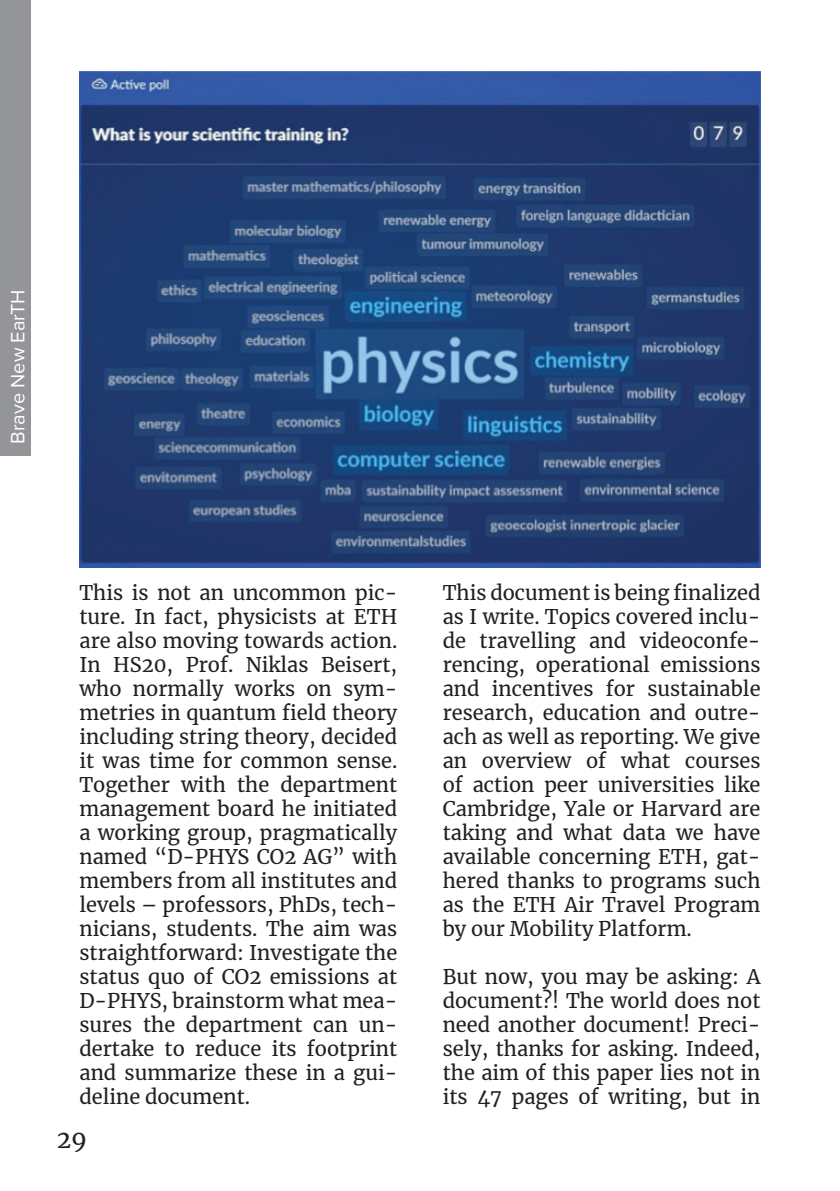
<style>
.page{position:relative;width:840px;height:1191px;background:#fff}
.page>*{position:absolute;margin:0;border:0;box-sizing:border-box;transform-origin:0 0}
.t1{font:24px "Merriweather";color:#231f20}
.Text_Body{font:20px/24px "Merriweather";color:#231f20;text-align:justify}
.t2{font:20px "Proxima Nova";color:#fff}
</style>
<div class="page">
<div style="left:0;top:0;width:30px;height:455px;background:#939598"></div>
<img style="left:79px;top:71px;width:681px;height:496px">
<p class="t2" style="left:6px;top:444px;width:156px;rotate:-90deg">Brave New EarTH</p>
<p class="Text_Body" style="left:79px;top:580px;width:319px">This is not an uncommon pic&shy;ture. In fact, physicists at ETH are also moving towards action.<br>In HS20, Prof. Niklas Beisert, who normally works on sym&shy;metries in quantum field theory including string theory, decided it was time for common sense.<br>Together with the department management board he initiated a working group, pragmatically named “D-PHYS CO2 AG” with members from all institutes and levels – professors, PhDs, tech&shy;nicians, students. The aim was straightforward: Investigate the status quo of CO2 emissions at D-PHYS, brainstorm what mea&shy;sures the department can un&shy;dertake to reduce its footprint and summarize these in a gui&shy;deline document.</p>
<p class="Text_Body" style="left:442px;top:580px;width:319px">This document is being finalized as I write. Topics covered inclu&shy;de travelling and videoconfe&shy;rencing, operational emissions and incentives for sustainable research, education and outre&shy;ach as well as reporting. We give an overview of what courses of action peer universities like Cambridge, Yale or Harvard are taking and what data we have available concerning ETH, gat&shy;hered thanks to programs such as the ETH Air Travel Program by our Mobility Platform.</p>
<p class="Text_Body" style="left:442px;top:964px;width:319px">But now, you may be asking: A document?! The world does not need another document! Preci&shy;sely, thanks for asking. Indeed, the aim of this paper lies not in its 47 pages of writing, but in</p>
<p class="t1" style="left:57px;top:1122px;width:32px">29</p>
</div>
